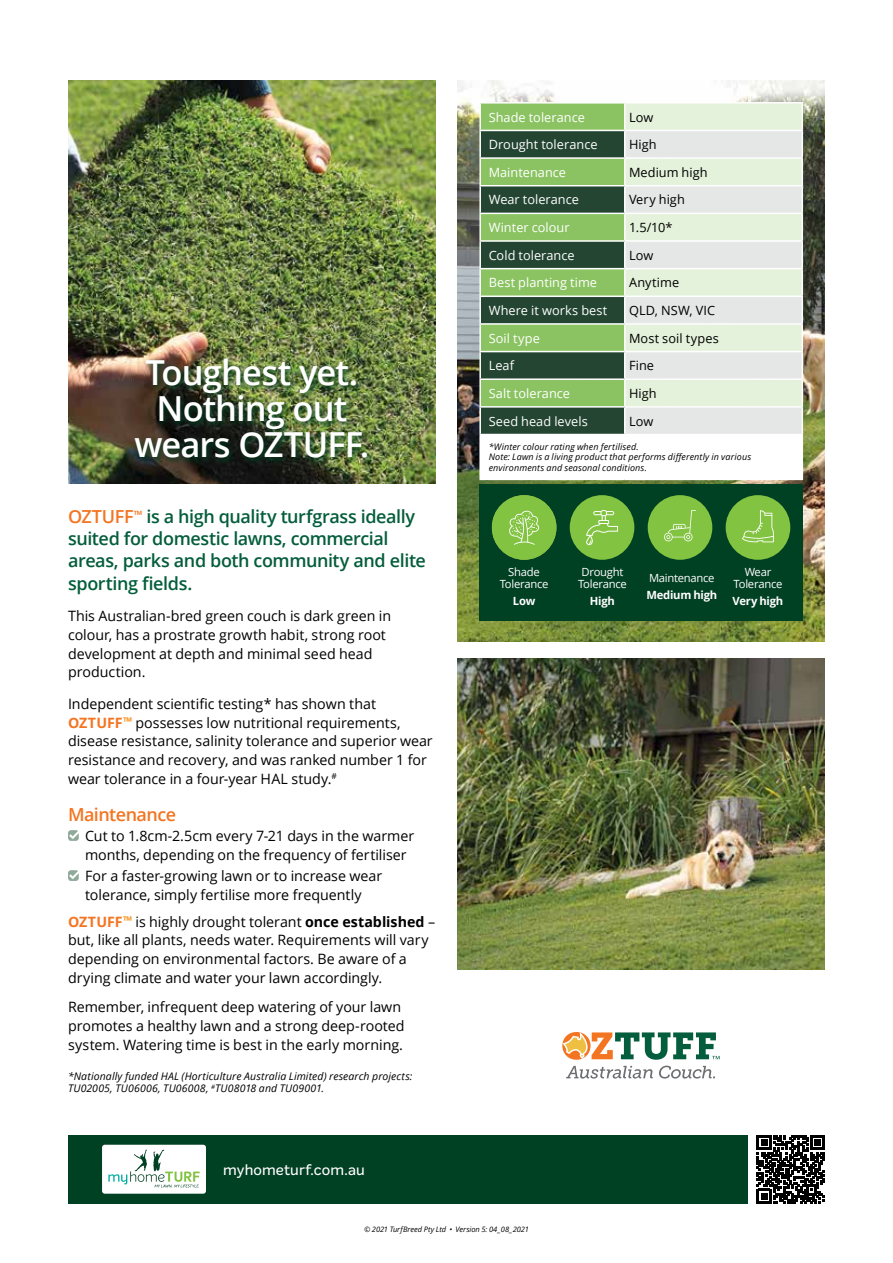
<style>
.page{position:relative;width:893px;height:1263px;background:#fff}
.page>*{position:absolute;margin:0;border:0;box-sizing:border-box;transform-origin:0 0}
.t1{font:600 34.5px/36px "Open Sans";letter-spacing:-.025em;color:#fff;text-align:center}
.t2{font:600 18px/22px "Open Sans";letter-spacing:-.025em;color:#045d3c}
.t3{font:600 18px "Open Sans";letter-spacing:-.03em;color:#f47521}
.t4{font:500 15px "Intelo";letter-spacing:.01em;color:#fff}
.t5{font:14.25px/18.8px "Open Sans";color:#000}
.t6{font:12.75px "Open Sans";letter-spacing:.005em;color:#fff}
.t7{font:12.75px "Open Sans";letter-spacing:.005em;color:#000}
.t8{font:11.25px/12px "Open Sans";letter-spacing:-.025em;color:#fff;text-align:center}
.t9{font:700 11.25px "Open Sans";letter-spacing:-.02em;color:#fff}
.t10{font:italic 10.5px/12px "Open Sans";letter-spacing:.015em;color:#000}
.t11{font:italic 9px/10.5px "Open Sans";letter-spacing:.015em;color:#000}
.t12{font:italic 7.5px "Open Sans";letter-spacing:-.005em;color:#000}
.s1{color:#f47521}
.s2{font-weight:700;color:#f47521}
.s3{font-weight:700;font-size:12px;color:#f8921e}
.s4{font-weight:700}
.s5{color:#004023}
</style>
<div class="page">
<img style="left:457px;top:81px;width:368px;height:560px">
<img style="left:457px;top:658px;width:368px;height:311px">
<img style="left:68px;top:81px;width:368px;height:402px">
<svg style="left:68px;top:830px;width:11px;height:11px"></svg>
<svg style="left:68px;top:870px;width:11px;height:11px"></svg>
<div style="left:132px;top:355px;width:243px;height:111px;background:#004023;opacity:.9"></div>
<div style="left:625px;top:104px;width:176px;height:26px;background:#e4f1db"></div>
<svg style="left:625px;top:131px;width:176px;height:303px;background:#e4ebe1"></svg>
<div style="left:480px;top:434px;width:322px;height:45px;background:#fff"></div>
<hr style="left:479px;top:102px;width:146px;height:2px;background:#fff">
<hr style="left:479px;top:104px;width:2px;height:26px;background:#fff">
<hr style="left:625px;top:102px;width:178px;height:2px;background:#fff">
<hr style="left:801px;top:104px;width:2px;height:26px;background:#fff">
<hr style="left:479px;top:130px;width:146px;height:1px;background:#fff">
<hr style="left:479px;top:131px;width:2px;height:26px;background:#fff">
<hr style="left:625px;top:130px;width:178px;height:1px;background:#fff">
<hr style="left:801px;top:131px;width:2px;height:26px;background:#fff">
<hr style="left:479px;top:157px;width:146px;height:2px;background:#fff">
<hr style="left:479px;top:159px;width:2px;height:26px;background:#fff">
<hr style="left:625px;top:157px;width:178px;height:2px;background:#fff">
<hr style="left:801px;top:159px;width:2px;height:26px;background:#fff">
<hr style="left:479px;top:185px;width:146px;height:1px;background:#fff">
<hr style="left:479px;top:186px;width:2px;height:27px;background:#fff">
<hr style="left:625px;top:185px;width:178px;height:1px;background:#fff">
<hr style="left:801px;top:186px;width:2px;height:27px;background:#fff">
<hr style="left:479px;top:213px;width:146px;height:1px;background:#fff">
<hr style="left:479px;top:214px;width:2px;height:26px;background:#fff">
<hr style="left:625px;top:213px;width:178px;height:1px;background:#fff">
<hr style="left:801px;top:214px;width:2px;height:26px;background:#fff">
<hr style="left:479px;top:240px;width:146px;height:2px;background:#fff">
<hr style="left:479px;top:242px;width:2px;height:26px;background:#fff">
<hr style="left:625px;top:240px;width:178px;height:2px;background:#fff">
<hr style="left:801px;top:242px;width:2px;height:26px;background:#fff">
<hr style="left:479px;top:268px;width:146px;height:1px;background:#fff">
<hr style="left:479px;top:269px;width:2px;height:27px;background:#fff">
<hr style="left:625px;top:268px;width:178px;height:1px;background:#fff">
<hr style="left:801px;top:269px;width:2px;height:27px;background:#fff">
<hr style="left:479px;top:296px;width:146px;height:1px;background:#fff">
<hr style="left:479px;top:297px;width:2px;height:26px;background:#fff">
<hr style="left:625px;top:296px;width:178px;height:1px;background:#fff">
<hr style="left:801px;top:297px;width:2px;height:26px;background:#fff">
<hr style="left:479px;top:323px;width:146px;height:2px;background:#fff">
<hr style="left:479px;top:325px;width:2px;height:26px;background:#fff">
<hr style="left:625px;top:323px;width:178px;height:2px;background:#fff">
<hr style="left:801px;top:325px;width:2px;height:26px;background:#fff">
<hr style="left:479px;top:351px;width:146px;height:1px;background:#fff">
<hr style="left:479px;top:352px;width:2px;height:26px;background:#fff">
<hr style="left:625px;top:351px;width:178px;height:1px;background:#fff">
<hr style="left:801px;top:352px;width:2px;height:26px;background:#fff">
<hr style="left:479px;top:378px;width:146px;height:2px;background:#fff">
<hr style="left:479px;top:380px;width:2px;height:26px;background:#fff">
<hr style="left:625px;top:378px;width:178px;height:2px;background:#fff">
<hr style="left:801px;top:380px;width:2px;height:26px;background:#fff">
<hr style="left:479px;top:406px;width:146px;height:2px;background:#fff">
<hr style="left:479px;top:408px;width:2px;height:26px;background:#fff">
<hr style="left:625px;top:406px;width:178px;height:2px;background:#fff">
<svg style="left:480px;top:103px;width:145px;height:331px;background:#618b55"></svg>
<hr style="left:801px;top:408px;width:2px;height:26px;background:#fff">
<hr style="left:479px;top:434px;width:146px;height:1px;background:#fff">
<hr style="left:479px;top:435px;width:2px;height:44px;background:#fff">
<hr style="left:625px;top:434px;width:178px;height:1px;background:#fff">
<hr style="left:801px;top:435px;width:2px;height:44px;background:#fff">
<hr style="left:479px;top:479px;width:146px;height:1px;background:#fff">
<hr style="left:625px;top:479px;width:178px;height:1px;background:#fff">
<div style="left:479px;top:484px;width:324px;height:136px;background:#004023"></div>
<div style="left:492px;top:495px;width:64px;height:65px;background:#82c341;border-radius:32px"></div>
<svg style="left:509px;top:510px;width:31px;height:35px"></svg>
<div style="left:570px;top:495px;width:64px;height:65px;background:#82c341;border-radius:50%"></div>
<svg style="left:586px;top:510px;width:32px;height:35px"></svg>
<div style="left:648px;top:495px;width:64px;height:65px;background:#82c341;border-radius:50%"></div>
<svg style="left:664px;top:510px;width:32px;height:31px"></svg>
<div style="left:726px;top:495px;width:64px;height:65px;background:#82c341;border-radius:50%"></div>
<svg style="left:742px;top:510px;width:32px;height:32px"></svg>
<svg style="left:562px;top:1032px;width:158px;height:46px"></svg>
<div style="left:68px;top:1135px;width:757px;height:68px;background:#004023"></div>
<div style="left:748px;top:1127px;width:85px;height:85px;background:#fff"></div>
<svg style="left:757px;top:1135px;width:68px;height:68px"></svg>
<div style="left:102px;top:1145px;width:104px;height:49px;background:#fff;border-radius:3px"></div>
<svg style="left:108px;top:1149px;width:92px;height:39px"></svg>
<h1 class="t1" style="left:134px;top:358px;width:236px">Toughest yet.<br>Nothing out wears OZTUFF.</h1>
<p class="t2" style="left:68px;top:507px;width:359px"><span class="s1">OZTUFF</span><sup>™</sup> is a high quality turfgrass ideally suited for domestic lawns, commercial areas, parks and both community and elite sporting fields.</p>
<p class="t5" style="left:68px;top:608px;width:325px">This Australian-bred green couch is dark green in colour, has a prostrate growth habit, strong root development at depth and minimal seed head production.</p>
<p class="t5" style="left:68px;top:694px;width:366px">Independent scientific testing* has shown that <span class="s2">OZTUFF</span><span class="s3">™</span> possesses low nutritional requirements, disease resistance, salinity tolerance and superior wear resistance and recovery, and was ranked number 1 for wear tolerance in a four-year HAL study.<sup>#</sup></p>
<p class="t3" style="left:68px;top:807px;width:110px">Maintenance</p>
<p class="t5" style="left:85px;top:828px;width:331px">Cut to 1.8cm-2.5cm every 7-21 days in the warmer months, depending on the frequency of fertiliser</p>
<p class="t5" style="left:85px;top:868px;width:299px">For a faster-growing lawn or to increase wear tolerance, simply fertilise more frequently</p>
<p class="t5" style="left:68px;top:913px;width:369px"><span class="s2">OZTUFF</span><span class="s3">™</span> is highly drought tolerant <span class="s4">once established</span> – but, like all plants, needs water. Requirements will vary depending on environmental factors. Be aware of a drying climate and water your lawn accordingly.</p>
<p class="t5" style="left:68px;top:999px;width:338px">Remember, infrequent deep watering of your lawn promotes a healthy lawn and a strong deep-rooted system. Watering time is best in the early morning.</p>
<p class="t10" style="left:68px;top:1071px;width:346px">*Nationally funded HAL (Horticulture Australia Limited) research projects:<br>TU02005, TU06006, TU06008, <sup>#</sup>TU08018 and TU09001.</p>
<p class="t4" style="left:185px;top:1164px;width:181px"><span class="s5">www.</span>myhometurf.com.au</p>
<p class="t6" style="left:489px;top:112px;width:98px">Shade tolerance</p>
<p class="t7" style="left:629px;top:112px;width:26px">Low</p>
<p class="t6" style="left:489px;top:139px;width:110px">Drought tolerance</p>
<p class="t7" style="left:629px;top:139px;width:29px">High</p>
<p class="t6" style="left:489px;top:167px;width:79px">Maintenance</p>
<p class="t7" style="left:629px;top:167px;width:80px">Medium high</p>
<p class="t6" style="left:489px;top:195px;width:92px">Wear tolerance</p>
<p class="t7" style="left:629px;top:195px;width:57px">Very high</p>
<p class="t6" style="left:489px;top:222px;width:82px">Winter colour</p>
<p class="t7" style="left:629px;top:219px;width:45px">1.5/10*</p>
<p class="t6" style="left:489px;top:250px;width:87px">Cold tolerance</p>
<p class="t7" style="left:629px;top:250px;width:26px">Low</p>
<p class="t6" style="left:489px;top:278px;width:110px">Best planting time</p>
<p class="t7" style="left:629px;top:278px;width:52px">Anytime</p>
<p class="t6" style="left:489px;top:305px;width:120px">Where it works best</p>
<p class="t7" style="left:629px;top:305px;width:88px">QLD, NSW, VIC</p>
<p class="t6" style="left:489px;top:333px;width:53px">Soil type</p>
<p class="t7" style="left:629px;top:333px;width:91px">Most soil types</p>
<p class="t6" style="left:489px;top:361px;width:27px">Leaf</p>
<p class="t7" style="left:629px;top:361px;width:27px">Fine</p>
<p class="t6" style="left:489px;top:388px;width:83px">Salt tolerance</p>
<p class="t7" style="left:629px;top:388px;width:29px">High</p>
<p class="t6" style="left:489px;top:416px;width:101px">Seed head levels</p>
<p class="t7" style="left:629px;top:416px;width:26px">Low</p>
<p class="t11" style="left:489px;top:442px;width:264px">*Winter colour rating when fertilised.<br>Note: Lawn is a living product that performs differently in various environments and seasonal conditions.</p>
<p class="t8" style="left:500px;top:567px;width:50px">Shade<br>Tolerance</p>
<p class="t9" style="left:513px;top:597px;width:24px">Low</p>
<p class="t8" style="left:578px;top:567px;width:50px;text-align:left">Drought<br>Tolerance</p>
<p class="t9" style="left:590px;top:597px;width:27px">High</p>
<p class="t8" style="left:649px;top:573px;width:67px">Maintenance</p>
<p class="t9" style="left:646px;top:591px;width:72px">Medium high</p>
<p class="t8" style="left:734px;top:567px;width:50px">Wear<br>Tolerance</p>
<p class="t9" style="left:733px;top:597px;width:52px">Very high</p>
<p class="t12" style="left:364px;top:1226px;width:166px">© 2021 TurfBreed Pty Ltd • Version 5: 04_08_2021</p>
</div>
